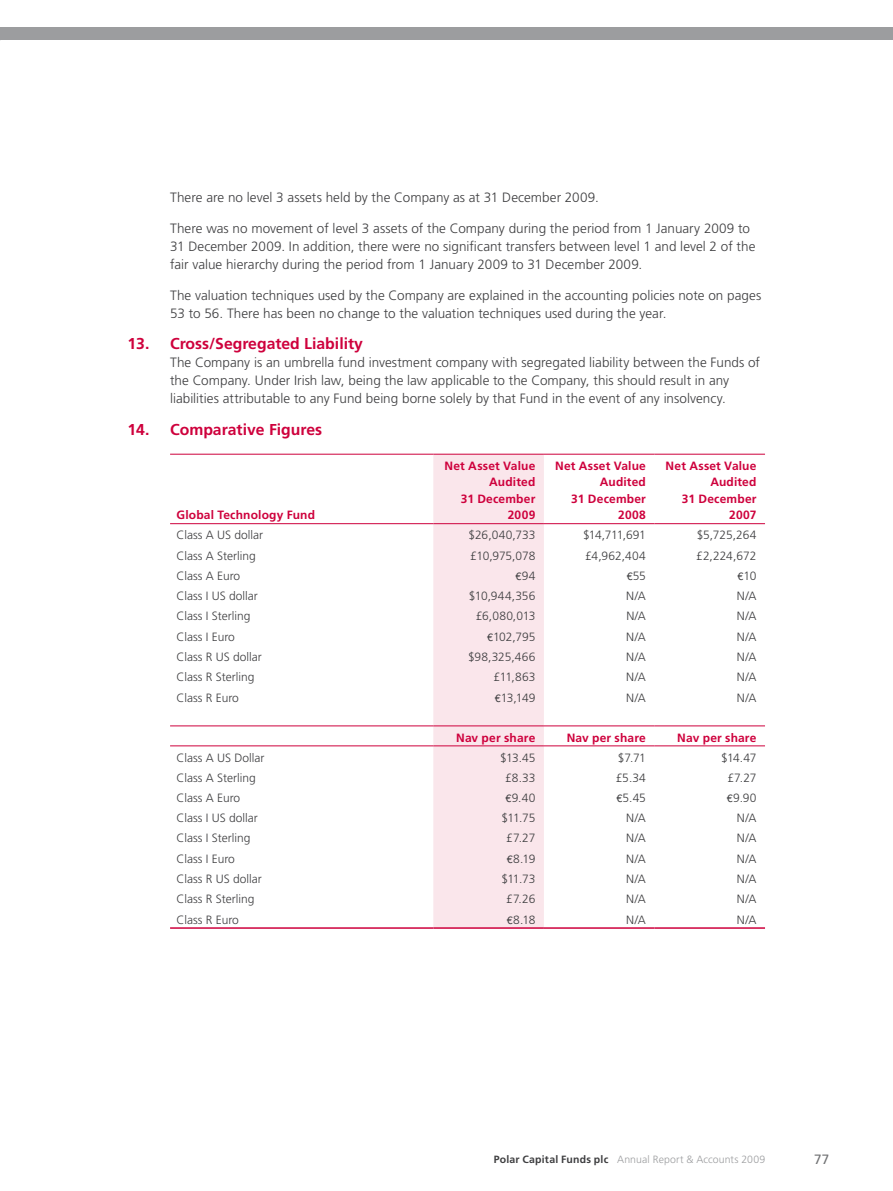
<style>
.page{position:relative;width:893px;height:1191px;background:#fff}
.page>*{position:absolute;margin:0;border:0;box-sizing:border-box;transform-origin:0 0}
.t1{font:700 15.75px "Frutiger";color:#ce003c}
.t2{font:300 13.5px/18px "Frutiger";letter-spacing:.005em;color:#3e3e40}
.t3{font:13.5px "Frutiger";color:#707173}
.t4{font:300 12px "Frutiger";color:#3e3e40}
.t5{font:700 12px/16.5px "Frutiger";letter-spacing:.015em;color:#ce003c;text-align:right}
.t6{font:300 10.5px "Frutiger";letter-spacing:.01em;color:#9c9d9f}
.s1{font-family:"Helvetica Neue";font-weight:400;font-size:10.5px}
.s2{font-weight:700;color:#3e3e40}
</style>
<div class="page">
<div style="left:0;top:28px;width:893px;height:12px;background:#9c9d9f"></div>
<div style="left:433px;top:455px;width:111px;height:68px;background:#fae6eb"></div>
<div style="left:433px;top:524px;width:111px;height:403px;background:#fae6eb"></div>
<hr style="left:170px;top:927px;width:263px;height:1px;background:#ce003c">
<hr style="left:433px;top:927px;width:111px;height:1px;background:#ce003c">
<hr style="left:544px;top:927px;width:110px;height:1px;background:#ce003c">
<hr style="left:654px;top:927px;width:111px;height:1px;background:#ce003c">
<hr style="left:170px;top:454px;width:263px;height:1px;background:#ce003c">
<hr style="left:433px;top:454px;width:111px;height:1px;background:#ce003c">
<hr style="left:544px;top:454px;width:110px;height:1px;background:#ce003c">
<hr style="left:654px;top:454px;width:111px;height:1px;background:#ce003c">
<hr style="left:170px;top:523px;width:263px;height:1px;background:#ce003c">
<hr style="left:433px;top:523px;width:111px;height:1px;background:#ce003c">
<hr style="left:544px;top:523px;width:110px;height:1px;background:#ce003c">
<hr style="left:654px;top:523px;width:111px;height:1px;background:#ce003c">
<hr style="left:170px;top:725px;width:263px;height:1px;background:#ce003c">
<hr style="left:433px;top:725px;width:111px;height:1px;background:#ce003c">
<hr style="left:544px;top:725px;width:110px;height:1px;background:#ce003c">
<hr style="left:654px;top:725px;width:111px;height:1px;background:#ce003c">
<hr style="left:170px;top:745px;width:263px;height:1px;background:#ce003c">
<hr style="left:433px;top:745px;width:111px;height:1px;background:#ce003c">
<hr style="left:544px;top:745px;width:110px;height:1px;background:#ce003c">
<hr style="left:654px;top:745px;width:111px;height:1px;background:#ce003c">
<p class="t2" style="left:170px;top:188px;width:430px">There are no level 3 assets held by the Company as at 31 December 2009.</p>
<p class="t2" style="left:170px;top:219px;width:587px">There was no movement of level 3 assets of the Company during the period from 1 January 2009 to<br>31 December 2009. In addition, there were no significant transfers between level 1 and level 2 of the fair value hierarchy during the period from 1 January 2009 to 31 December 2009.</p>
<p class="t2" style="left:170px;top:286px;width:593px">The valuation techniques used by the Company are explained in the accounting policies note on pages<br>53 to 56. There has been no change to the valuation techniques used during the year.</p>
<p class="t1" style="left:128px;top:334px;width:237px">13. Cross/Segregated Liability</p>
<p class="t2" style="left:170px;top:353px;width:591px">The Company is an umbrella fund investment company with segregated liability between the Funds of the Company. Under Irish law, being the law applicable to the Company, this should result in any liabilities attributable to any Fund being borne solely by that Fund in the event of any insolvency.</p>
<p class="t1" style="left:128px;top:420px;width:196px">14. Comparative Figures</p>
<p class="t5" style="left:176px;top:507px;width:140px">Global Technology Fund</p>
<p class="t5" style="left:445px;top:457px;width:92px">Net Asset Value<br>Audited<br>31 December<br>2009</p>
<p class="t5" style="left:555px;top:457px;width:92px">Net Asset Value<br>Audited<br>31 December<br>2008</p>
<p class="t5" style="left:666px;top:457px;width:92px">Net Asset Value<br>Audited<br>31 December<br>2007</p>
<p class="t4" style="left:176px;top:528px;width:88px">Class A US dollar</p>
<p class="t4" style="left:469px;top:528px;width:68px">$26,040,733</p>
<p class="t4" style="left:583px;top:528px;width:64px">$14,711,691</p>
<p class="t4" style="left:697px;top:528px;width:61px">$5,725,264</p>
<p class="t4" style="left:176px;top:548px;width:81px">Class A Sterling</p>
<p class="t4" style="left:470px;top:548px;width:67px">£10,975,078</p>
<p class="t4" style="left:585px;top:548px;width:62px">£4,962,404</p>
<p class="t4" style="left:696px;top:548px;width:62px">£2,224,672</p>
<p class="t4" style="left:176px;top:569px;width:65px">Class A Euro</p>
<p class="t4" style="left:515px;top:569px;width:21px"><span class="s1">€</span>94</p>
<p class="t4" style="left:627px;top:569px;width:21px"><span class="s1">€</span>55</p>
<p class="t4" style="left:738px;top:569px;width:20px"><span class="s1">€</span>10</p>
<p class="t4" style="left:176px;top:589px;width:83px">Class I US dollar</p>
<p class="t4" style="left:469px;top:589px;width:68px">$10,944,356</p>
<p class="t4" style="left:626px;top:589px;width:21px">N/A</p>
<p class="t4" style="left:737px;top:589px;width:21px">N/A</p>
<p class="t4" style="left:176px;top:609px;width:76px">Class I Sterling</p>
<p class="t4" style="left:476px;top:609px;width:61px">£6,080,013</p>
<p class="t4" style="left:626px;top:609px;width:21px">N/A</p>
<p class="t4" style="left:737px;top:609px;width:21px">N/A</p>
<p class="t4" style="left:176px;top:630px;width:60px">Class I Euro</p>
<p class="t4" style="left:487px;top:630px;width:50px"><span class="s1">€</span>102,795</p>
<p class="t4" style="left:626px;top:630px;width:21px">N/A</p>
<p class="t4" style="left:737px;top:630px;width:21px">N/A</p>
<p class="t4" style="left:176px;top:650px;width:87px">Class R US dollar</p>
<p class="t4" style="left:468px;top:650px;width:69px">$98,325,466</p>
<p class="t4" style="left:626px;top:650px;width:21px">N/A</p>
<p class="t4" style="left:737px;top:650px;width:21px">N/A</p>
<p class="t4" style="left:176px;top:670px;width:80px">Class R Sterling</p>
<p class="t4" style="left:494px;top:670px;width:43px">£11,863</p>
<p class="t4" style="left:626px;top:670px;width:21px">N/A</p>
<p class="t4" style="left:737px;top:670px;width:21px">N/A</p>
<p class="t4" style="left:176px;top:690px;width:64px">Class R Euro</p>
<p class="t4" style="left:495px;top:690px;width:42px"><span class="s1">€</span>13,149</p>
<p class="t4" style="left:626px;top:690px;width:21px">N/A</p>
<p class="t4" style="left:737px;top:690px;width:21px">N/A</p>
<p class="t5" style="left:456px;top:729px;width:81px">Nav per share</p>
<p class="t5" style="left:567px;top:729px;width:81px">Nav per share</p>
<p class="t5" style="left:677px;top:729px;width:81px">Nav per share</p>
<p class="t4" style="left:176px;top:750px;width:90px">Class A US Dollar</p>
<p class="t4" style="left:500px;top:750px;width:37px">$13.45</p>
<p class="t4" style="left:618px;top:750px;width:30px">$7.71</p>
<p class="t4" style="left:721px;top:750px;width:37px">$14.47</p>
<p class="t4" style="left:176px;top:770px;width:81px">Class A Sterling</p>
<p class="t4" style="left:505px;top:770px;width:32px">£8.33</p>
<p class="t4" style="left:616px;top:770px;width:32px">£5.34</p>
<p class="t4" style="left:727px;top:770px;width:31px">£7.27</p>
<p class="t4" style="left:176px;top:791px;width:65px">Class A Euro</p>
<p class="t4" style="left:505px;top:791px;width:31px"><span class="s1">€</span>9.40</p>
<p class="t4" style="left:616px;top:791px;width:31px"><span class="s1">€</span>5.45</p>
<p class="t4" style="left:727px;top:791px;width:31px"><span class="s1">€</span>9.90</p>
<p class="t4" style="left:176px;top:811px;width:83px">Class I US dollar</p>
<p class="t4" style="left:502px;top:811px;width:35px">$11.75</p>
<p class="t4" style="left:626px;top:811px;width:21px">N/A</p>
<p class="t4" style="left:737px;top:811px;width:21px">N/A</p>
<p class="t4" style="left:176px;top:831px;width:76px">Class I Sterling</p>
<p class="t4" style="left:506px;top:831px;width:31px">£7.27</p>
<p class="t4" style="left:626px;top:831px;width:21px">N/A</p>
<p class="t4" style="left:737px;top:831px;width:21px">N/A</p>
<p class="t4" style="left:176px;top:852px;width:60px">Class I Euro</p>
<p class="t4" style="left:507px;top:852px;width:30px"><span class="s1">€</span>8.19</p>
<p class="t4" style="left:626px;top:852px;width:21px">N/A</p>
<p class="t4" style="left:737px;top:852px;width:21px">N/A</p>
<p class="t4" style="left:176px;top:872px;width:87px">Class R US dollar</p>
<p class="t4" style="left:501px;top:872px;width:35px">$11.73</p>
<p class="t4" style="left:626px;top:872px;width:21px">N/A</p>
<p class="t4" style="left:737px;top:872px;width:21px">N/A</p>
<p class="t4" style="left:176px;top:892px;width:80px">Class R Sterling</p>
<p class="t4" style="left:506px;top:892px;width:31px">£7.26</p>
<p class="t4" style="left:626px;top:892px;width:21px">N/A</p>
<p class="t4" style="left:737px;top:892px;width:21px">N/A</p>
<p class="t4" style="left:176px;top:913px;width:64px">Class R Euro</p>
<p class="t4" style="left:507px;top:913px;width:30px"><span class="s1">€</span>8.18</p>
<p class="t4" style="left:626px;top:913px;width:21px">N/A</p>
<p class="t4" style="left:737px;top:913px;width:21px">N/A</p>
<p class="t6" style="left:494px;top:1153px;width:273px"><span class="s2">Polar Capital Funds plc</span> Annual Report &amp; Accounts 2009</p>
<p class="t3" style="left:814px;top:1151px;width:17px">77</p>
</div>
